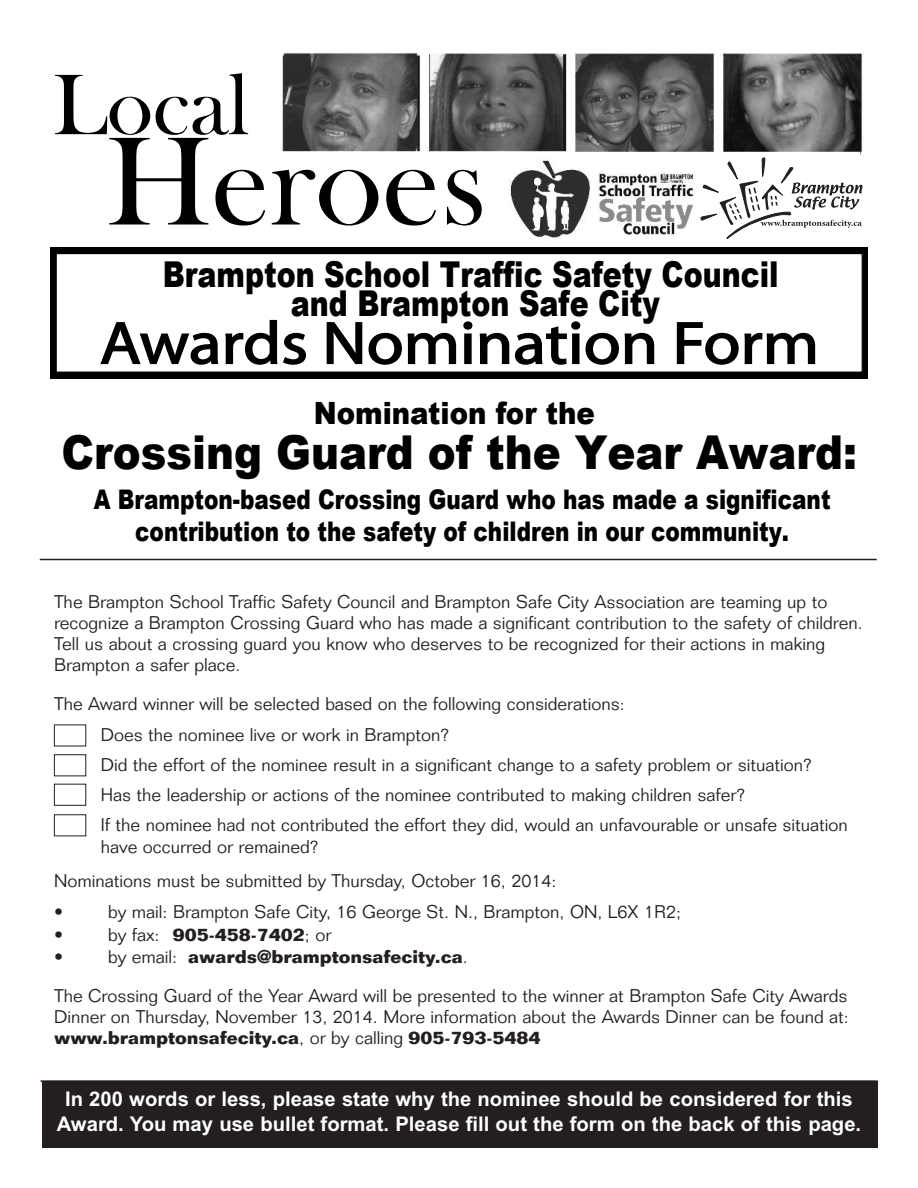
<style>
.page{position:relative;width:918px;height:1188px;background:#fff}
.page>*{position:absolute;margin:0;border:0;box-sizing:border-box;transform-origin:0 0}
.t1{font:60px "Myriad";color:#000;scale:1.12 1}
.t2{font:900 46.65px "Arial";color:#000;scale:.9 1}
.t3{font:900 35.7px/28.5px "Arial";color:#000;text-align:center;scale:.8 1}
.t4{font:900 30.75px "Arial";color:#000;scale:.9 1}
.t5{font:900 27px/31.5px "Arial";color:#000;text-align:center;scale:.8 1}
.t6{font:700 20.25px/24.3px "Arial";color:#fff;text-align:center}
.t7{font:300 18px/30.3px "Folio Std";color:#231f20}
.t8{font:700 18px "Folio";color:#231f20}
.t9{font:700 18px "Folio Std";color:#231f20}
.s1{font-weight:300}
.s2{font-weight:700}
.s3{font-family:"Folio Std";font-weight:300}
</style>
<div class="page">
<svg style="left:55px;top:73px;width:210px;height:153px"></svg>
<svg style="left:272px;top:170px;width:106px;height:56px"></svg>
<svg style="left:386px;top:170px;width:50px;height:56px"></svg>
<svg style="left:447px;top:170px;width:35px;height:56px"></svg>
<div style="left:50px;top:247px;width:818px;height:132px;background:#000"></div>
<div style="left:56px;top:254px;width:806px;height:118px;background:#fff"></div>
<div style="left:56px;top:253px;width:807px;height:120px;border:1px solid #000"></div>
<svg style="left:100px;top:322px;width:119px;height:43px"></svg>
<svg style="left:225px;top:319px;width:81px;height:46px"></svg>
<svg style="left:326px;top:322px;width:131px;height:43px"></svg>
<svg style="left:463px;top:321px;width:10px;height:44px"></svg>
<svg style="left:479px;top:321px;width:176px;height:44px"></svg>
<svg style="left:676px;top:322px;width:140px;height:43px"></svg>
<hr style="left:40px;top:559px;width:837px;height:1px;background:#231f20">
<div style="left:42px;top:1081px;width:836px;height:67px;background:#231f20"></div>
<div style="left:54px;top:724px;width:32px;height:22px;border:1px solid #231f20"></div>
<div style="left:54px;top:754px;width:32px;height:22px;border:1px solid #231f20"></div>
<div style="left:54px;top:784px;width:32px;height:22px;border:1px solid #231f20"></div>
<div style="left:54px;top:814px;width:32px;height:22px;border:1px solid #231f20"></div>
<hr style="left:40px;top:1080px;width:838px;height:2px;background:#231f20">
<svg style="left:700px;top:157px;width:162px;height:82px"></svg>
<img style="left:509px;top:160px;width:185px;height:78px">
<img style="left:282px;top:53px;width:581px;height:102px">
<h3 class="t3" style="left:163px;top:259px;width:771px">Brampton School Traffic Safety Council and Brampton Safe City</h3>
<h1 class="t1" style="left:100px;top:321px;width:644px">Awards Nomination Form</h1>
<h3 class="t4" style="left:314px;top:390px;width:314px">Nomination for the</h3>
<h2 class="t2" style="left:62px;top:418px;width:886px">Crossing Guard of the Year Award:</h2>
<h3 class="t5" style="left:94px;top:483px;width:923px">A Brampton-based Crossing Guard who has made a significant contribution to the safety of children in our community.</h3>
<p class="t7" style="left:54px;top:594px;width:810px;line-height:21px">The Brampton School Traffic Safety Council and Brampton Safe City Association are teaming up to recognize a Brampton Crossing Guard who has made a significant contribution to the safety of children.<br>Tell us about a crossing guard you know who deserves to be recognized for their actions in making Brampton a safer place.</p>
<p class="t7" style="left:101px;top:691px;width:749px;text-indent:-47px">The Award winner will be selected based on the following considerations:<br>Does the nominee live or work in Brampton?<br>Did the effort of the nominee result in a significant change to a safety problem or situation?<br>Has the leadership or actions of the nominee contributed to making children safer?<br>If the nominee had not contributed the effort they did, would an unfavourable or unsafe situation</p>
<p class="t7" style="left:54px;top:832px;width:504px;line-height:34.2px;text-indent:47px">have occurred or remained?<br>Nominations must be submitted by Thursday, October 16, 2014:</p>
<p class="t7" style="left:54px;top:899px;width:10px">•</p>
<p class="t7" style="left:108px;top:899px;width:575px">by mail: Brampton Safe City, 16 George St. N., Brampton, ON, L6X 1R2;</p>
<p class="t7" style="left:54px;top:921px;width:10px">•</p>
<p class="t9" style="left:108px;top:928px;width:225px"><span class="s1">by fax:</span> 905-458-7402<span class="s1">; or</span></p>
<p class="t7" style="left:54px;top:944px;width:10px">•</p>
<p class="t7" style="left:54px;top:939px;width:795px;line-height:39px;text-indent:54px">by email: <span class="s2">awards@bramptonsafecity.ca</span>.<br>The Crossing Guard of the Year Award will be presented to the winner at Brampton Safe City Awards</p>
<p class="t7" style="left:54px;top:1004px;width:796px">Dinner on Thursday, November 13, 2014. More information about the Awards Dinner can be found at:</p>
<p class="t8" style="left:54px;top:1031px;width:488px">www.bramptonsafecity.ca<span class="s3">, or by calling</span> 905-793-5484</p>
<p class="t6" style="left:57px;top:1087px;width:806px">In 200 words or less, please state why the nominee should be considered for this<br>Award. You may use bullet format. Please fill out the form on the back of this page.</p>
</div>
